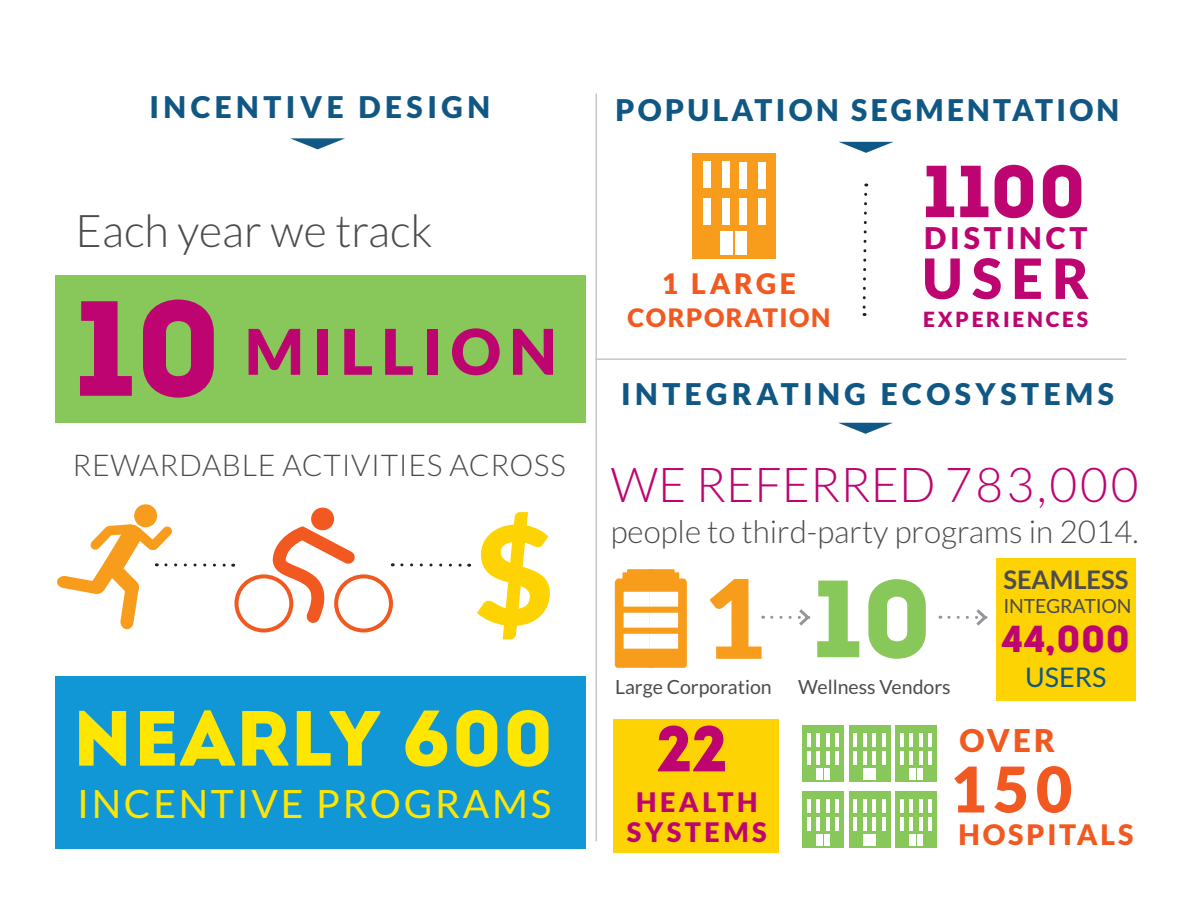
<style>
.page{position:relative;width:1188px;height:918px;background:#fff}
.page>*{position:absolute;margin:0;border:0;box-sizing:border-box;transform-origin:0 0}
.t1{font:900 136.5px "Lato";color:#fed304}
.t2{font:109.5px "Intro";color:#88c75a}
.t3{font:78px "Intro";color:#ffe601}
.t4{font:73.5px "Intro";color:#bd0471}
.t5{font:64.5px "Intro";color:#bd0471}
.t6{font:900 63px "Lato";letter-spacing:.13em;color:#bd0471}
.t7{font:900 63px "Lato";color:#f15921}
.t8{font:900 55.5px "Lato";color:#bd0471}
.t9{font:300 48px "Lato";color:#bd0471}
.t10{font:300 45px "Lato";color:#4b4c4d}
.t11{font:39px "Lato";letter-spacing:.07em;color:#ffe601}
.t12{font:37.5px "Intro";color:#bd0471}
.t13{font:300 31.5px "Lato";color:#4b4c4d}
.t14{font:900 31.5px "Lato";color:#f15921}
.t15{font:900 30px "Lato";letter-spacing:.15em;color:#115784}
.t16{font:300 30px "Lato";letter-spacing:.02em;color:#4b4c4d}
.t17{font:900 30px "Lato";letter-spacing:.11em;color:#115784}
.t18{font:900 30px "Lato";letter-spacing:.13em;color:#bd0471}
.t19{font:900 28.35px "Lato";letter-spacing:.1em;color:#f15921}
.t20{font:900 27px/30px "Lato";letter-spacing:.13em;color:#bd0471;text-align:center}
.t21{font:27px "Lato";color:#115784}
.t22{font:900 25.5px "Lato";letter-spacing:.06em;color:#f15921}
.t23{font:700 25.5px "Lato";color:#4b4c4d}
.t24{font:900 21px "Lato";letter-spacing:.13em;color:#bd0471}
.t25{font:19.5px "Lato";color:#4b4c4d}
.s1{font-family:"Intro";font-weight:400;font-size:135px}
.s2{font-family:"Lato";font-weight:900;color:#f89c1c}
</style>
<div class="page">
<div style="left:55px;top:676px;width:531px;height:173px;background:#1197d6"></div>
<div style="left:55px;top:275px;width:531px;height:148px;background:#88c75a"></div>
<div style="left:613px;top:719px;width:166px;height:134px;background:#fed304"></div>
<div style="left:997px;top:559px;width:139px;height:142px;background:#fed304"></div>
<svg style="left:290px;top:138px;width:55px;height:11px"></svg>
<svg style="left:839px;top:423px;width:53px;height:11px"></svg>
<svg style="left:862px;top:184px;width:7px;height:132px"></svg>
<div style="left:134px;top:504px;width:23px;height:23px;background:#f89c1c;border-radius:50%"></div>
<div style="left:311px;top:508px;width:23px;height:22px;background:#f15921;border-radius:50%"></div>
<svg style="left:57px;top:523px;width:336px;height:109px"></svg>
<svg style="left:402px;top:563px;width:68px;height:4px"></svg>
<hr style="left:596px;top:358px;width:530px;height:2px;background:#c5c6c8">
<hr style="left:596px;top:94px;width:1px;height:747px;background:#c5c6c8">
<div style="left:692px;top:153px;width:84px;height:106px;background:#f89c1c"></div>
<div style="left:720px;top:231px;width:12px;height:24px;background:#fff"></div>
<div style="left:739px;top:162px;width:7px;height:27px;background:#fff"></div>
<div style="left:739px;top:198px;width:7px;height:27px;background:#fff"></div>
<div style="left:735px;top:231px;width:11px;height:24px;background:#fff"></div>
<div style="left:758px;top:162px;width:8px;height:27px;background:#fff"></div>
<div style="left:758px;top:198px;width:8px;height:27px;background:#fff"></div>
<svg style="left:839px;top:142px;width:54px;height:11px"></svg>
<svg style="left:615px;top:569px;width:72px;height:99px"></svg>
<div style="left:803px;top:725px;width:41px;height:57px;background:#88c75a"></div>
<div style="left:803px;top:791px;width:41px;height:57px;background:#88c75a"></div>
<div style="left:849px;top:725px;width:41px;height:57px;background:#88c75a"></div>
<div style="left:849px;top:791px;width:41px;height:57px;background:#88c75a"></div>
<div style="left:896px;top:725px;width:41px;height:57px;background:#88c75a"></div>
<div style="left:896px;top:791px;width:41px;height:57px;background:#88c75a"></div>
<hr style="left:807px;top:734px;width:4px;height:13px;background:#fff">
<hr style="left:807px;top:800px;width:4px;height:13px;background:#fff">
<hr style="left:853px;top:734px;width:4px;height:13px;background:#fff">
<hr style="left:853px;top:800px;width:4px;height:13px;background:#fff">
<hr style="left:900px;top:734px;width:4px;height:13px;background:#fff">
<hr style="left:900px;top:800px;width:4px;height:13px;background:#fff">
<hr style="left:807px;top:752px;width:4px;height:13px;background:#fff">
<hr style="left:807px;top:818px;width:4px;height:13px;background:#fff">
<hr style="left:853px;top:752px;width:4px;height:13px;background:#fff">
<hr style="left:853px;top:818px;width:4px;height:13px;background:#fff">
<hr style="left:900px;top:752px;width:4px;height:13px;background:#fff">
<hr style="left:900px;top:818px;width:4px;height:13px;background:#fff">
<hr style="left:816px;top:734px;width:4px;height:13px;background:#fff">
<hr style="left:816px;top:800px;width:4px;height:13px;background:#fff">
<hr style="left:863px;top:734px;width:4px;height:13px;background:#fff">
<hr style="left:863px;top:800px;width:4px;height:13px;background:#fff">
<hr style="left:909px;top:734px;width:4px;height:13px;background:#fff">
<hr style="left:909px;top:800px;width:4px;height:13px;background:#fff">
<hr style="left:816px;top:752px;width:4px;height:13px;background:#fff">
<hr style="left:816px;top:818px;width:4px;height:13px;background:#fff">
<hr style="left:863px;top:752px;width:4px;height:13px;background:#fff">
<hr style="left:863px;top:818px;width:4px;height:13px;background:#fff">
<hr style="left:909px;top:752px;width:4px;height:13px;background:#fff">
<hr style="left:909px;top:818px;width:4px;height:13px;background:#fff">
<div style="left:816px;top:768px;width:7px;height:12px;background:#fff"></div>
<div style="left:816px;top:834px;width:7px;height:12px;background:#fff"></div>
<div style="left:863px;top:768px;width:6px;height:12px;background:#fff"></div>
<div style="left:863px;top:834px;width:6px;height:12px;background:#fff"></div>
<div style="left:909px;top:768px;width:7px;height:12px;background:#fff"></div>
<div style="left:909px;top:834px;width:7px;height:12px;background:#fff"></div>
<hr style="left:826px;top:734px;width:4px;height:13px;background:#fff">
<hr style="left:826px;top:800px;width:4px;height:13px;background:#fff">
<hr style="left:872px;top:734px;width:4px;height:13px;background:#fff">
<hr style="left:872px;top:800px;width:4px;height:13px;background:#fff">
<hr style="left:919px;top:734px;width:4px;height:13px;background:#fff">
<hr style="left:919px;top:800px;width:4px;height:13px;background:#fff">
<hr style="left:826px;top:752px;width:4px;height:13px;background:#fff">
<hr style="left:826px;top:818px;width:4px;height:13px;background:#fff">
<hr style="left:872px;top:752px;width:4px;height:13px;background:#fff">
<hr style="left:872px;top:818px;width:4px;height:13px;background:#fff">
<hr style="left:919px;top:752px;width:4px;height:13px;background:#fff">
<hr style="left:919px;top:818px;width:4px;height:13px;background:#fff">
<div style="left:824px;top:768px;width:6px;height:12px;background:#fff"></div>
<div style="left:824px;top:834px;width:6px;height:12px;background:#fff"></div>
<div style="left:871px;top:768px;width:5px;height:12px;background:#fff"></div>
<div style="left:871px;top:834px;width:5px;height:12px;background:#fff"></div>
<div style="left:917px;top:768px;width:6px;height:12px;background:#fff"></div>
<div style="left:917px;top:834px;width:6px;height:12px;background:#fff"></div>
<hr style="left:835px;top:734px;width:4px;height:13px;background:#fff">
<hr style="left:835px;top:800px;width:4px;height:13px;background:#fff">
<hr style="left:882px;top:734px;width:4px;height:13px;background:#fff">
<hr style="left:882px;top:800px;width:4px;height:13px;background:#fff">
<hr style="left:928px;top:734px;width:4px;height:13px;background:#fff">
<hr style="left:928px;top:800px;width:4px;height:13px;background:#fff">
<hr style="left:835px;top:752px;width:4px;height:13px;background:#fff">
<hr style="left:835px;top:818px;width:4px;height:13px;background:#fff">
<hr style="left:882px;top:752px;width:4px;height:13px;background:#fff">
<hr style="left:882px;top:818px;width:4px;height:13px;background:#fff">
<hr style="left:928px;top:752px;width:4px;height:13px;background:#fff">
<hr style="left:928px;top:818px;width:4px;height:13px;background:#fff">
<svg style="left:772px;top:609px;width:39px;height:17px"></svg>
<svg style="left:949px;top:609px;width:39px;height:17px"></svg>
<div style="left:703px;top:161px;width:8px;height:27px;background:#fff"></div>
<div style="left:703px;top:198px;width:8px;height:27px;background:#fff"></div>
<div style="left:722px;top:161px;width:8px;height:27px;background:#fff"></div>
<div style="left:722px;top:198px;width:8px;height:27px;background:#fff"></div>
<p class="t15" style="left:149px;top:89px;width:342px">INCENTIVE DESIGN</p>
<p class="t10" style="left:76px;top:207px;width:359px">Each year we track</p>
<p class="t6" style="left:77px;top:315px;width:481px"><span class="s1">10</span> MILLION</p>
<p class="t16" style="left:73px;top:449px;width:495px">REWARDABLE ACTIVITIES ACROSS</p>
<p class="t1" style="left:475px;top:495px;width:81px">$</p>
<p class="t3" style="left:72px;top:692px;width:484px">NEARLY 600</p>
<p class="t11" style="left:77px;top:782px;width:476px">INCENTIVE PROGRAMS</p>
<p class="t17" style="left:615px;top:92px;width:505px">POPULATION SEGMENTATION</p>
<p class="t19" style="left:662px;top:267px;width:136px">1 LARGE</p>
<p class="t22" style="left:628px;top:302px;width:204px">CORPORATION</p>
<p class="t4" style="left:924px;top:147px;width:164px">1100</p>
<p class="t18" style="left:924px;top:221px;width:165px">DISTINCT</p>
<p class="t8" style="left:922px;top:246px;width:168px">USER</p>
<p class="t24" style="left:923px;top:307px;width:166px">EXPERIENCES</p>
<p class="t15" style="left:621px;top:377px;width:494px">INTEGRATING ECOSYSTEMS</p>
<p class="t9" style="left:611px;top:459px;width:529px">WE REFERRED 783,000</p>
<p class="t13" style="left:611px;top:514px;width:529px">people to third-party programs in 2014.</p>
<p class="t2" style="left:702px;top:553px;width:234px"><span class="s2">1</span> 10</p>
<p class="t25" style="left:615px;top:676px;width:158px">Large Corporation</p>
<p class="t25" style="left:798px;top:676px;width:154px">Wellness Vendors</p>
<p class="t23" style="left:1003px;top:565px;width:127px">SEAMLESS</p>
<p class="t25" style="left:1003px;top:595px;width:130px">INTEGRATION</p>
<p class="t12" style="left:1001px;top:616px;width:131px">44,000</p>
<p class="t21" style="left:1025px;top:662px;width:83px">USERS</p>
<p class="t5" style="left:656px;top:710px;width:72px">22</p>
<p class="t20" style="left:627px;top:786px;width:142px">HEALTH<br>SYSTEMS</p>
<p class="t14" style="left:959px;top:722px;width:97px">OVER</p>
<p class="t7" style="left:950px;top:753px;width:124px">150</p>
<p class="t19" style="left:958px;top:818px;width:177px">HOSPITALS</p>
</div>
